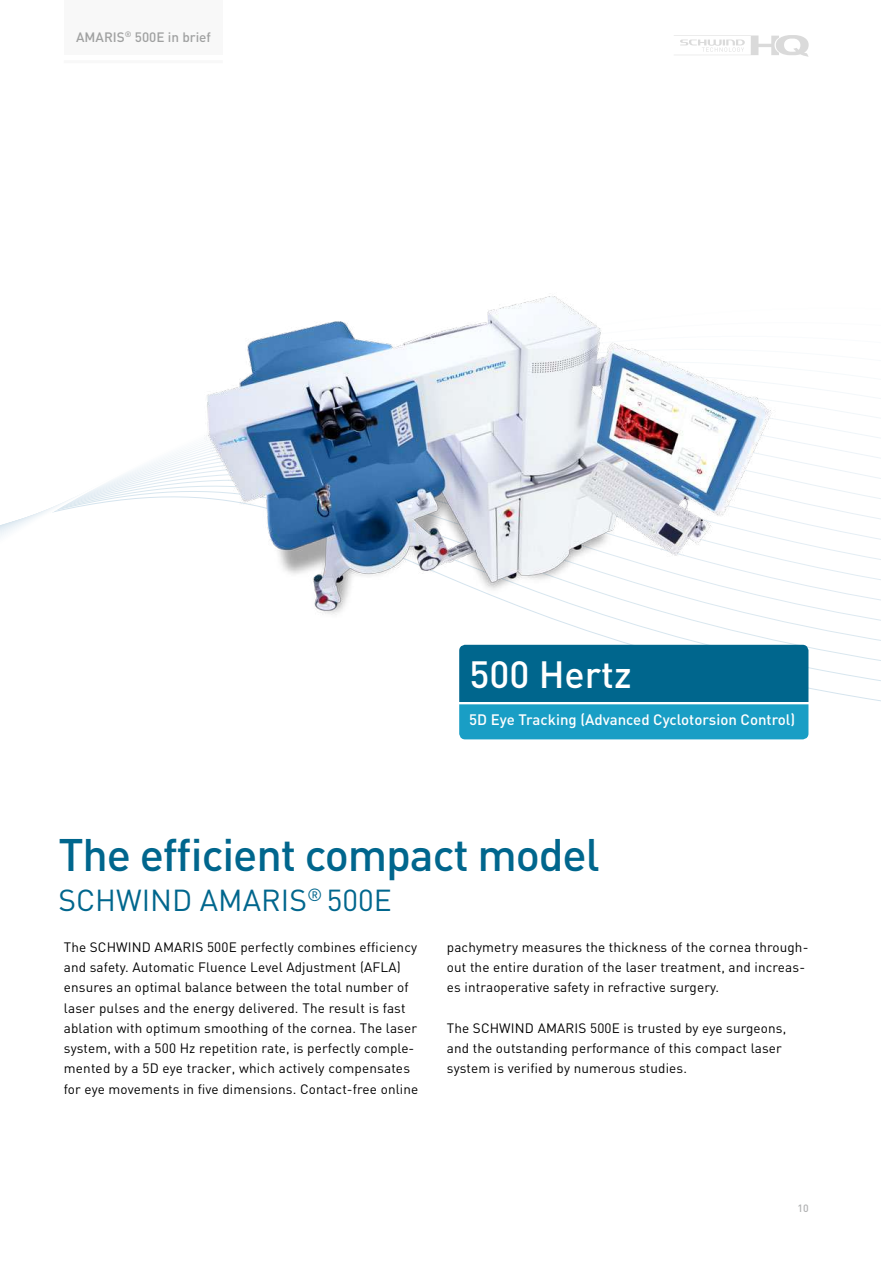
<style>
.page{position:relative;width:881px;height:1263px;background:#fff}
.page>*{position:absolute;margin:0;border:0;box-sizing:border-box;transform-origin:0 0}
.t1{font:500 45px "DIN Schwind";letter-spacing:-.025em;color:#00668d}
.t2{font:500 37.5px "DIN Schwind";color:#fff}
.t3{font:30px "DIN Schwind";color:#00668d}
.t4{font:500 15px "DIN Schwind";color:#fff}
.t5{font:13.5px/20.2px "DIN Schwind";letter-spacing:.01em;color:#000}
.t6{font:500 13.5px "DIN Schwind";color:#a0a1a1}
.t7{font:500 10.5px "DIN Schwind";color:#b1b2b3}
</style>
<div class="page">
<svg style="left:0;top:384px;width:880px;height:356px"></svg>
<svg style="left:674px;top:35px;width:134px;height:22px"></svg>
<hr style="left:64px;top:60px;width:159px;height:3px;background:#f8f8f8">
<div style="left:64px;top:0;width:159px;height:55px;background:#f8f8f8"></div>
<img style="left:187px;top:296px;width:595px;height:333px">
<svg style="left:459px;top:645px;width:349px;height:94px;background:#0f7ea4"></svg>
<p class="t6" style="left:76px;top:28px;width:136px">AMARIS<sup>®</sup> 500E in brief</p>
<h2 class="t2" style="left:469px;top:651px;width:163px">500 Hertz</h2>
<p class="t4" style="left:469px;top:710px;width:327px">5D Eye Tracking (Advanced Cyclotorsion Control)</p>
<h1 class="t1" style="left:58px;top:826px;width:542px">The efficient compact model</h1>
<h3 class="t3" style="left:58px;top:882px;width:334px">SCHWIND AMARIS<sup>®</sup> 500E</h3>
<p class="t5" style="left:64px;top:937px;width:356px">The SCHWIND AMARIS 500E perfectly combines efficiency and safety. Automatic Fluence Level Adjustment (AFLA) ensures an optimal balance between the total number of laser pulses and the energy delivered. The result is fast ablation with optimum smoothing of the cornea. The laser system, with a 500 Hz repetition rate, is perfectly comple&shy;mented by a 5D eye tracker, which actively compensates for eye movements in five dimensions. Contact-free online</p>
<p class="t5" style="left:446px;top:937px;width:363px">pachymetry measures the thickness of the cornea through&shy;out the entire duration of the laser treatment, and increas&shy;es intraoperative safety in refractive surgery.</p>
<p class="t5" style="left:446px;top:1018px;width:341px">The SCHWIND AMARIS 500E is trusted by eye surgeons, and the outstanding performance of this compact laser system is verified by numerous studies.</p>
<p class="t7" style="left:797px;top:1201px;width:13px">10</p>
</div>
